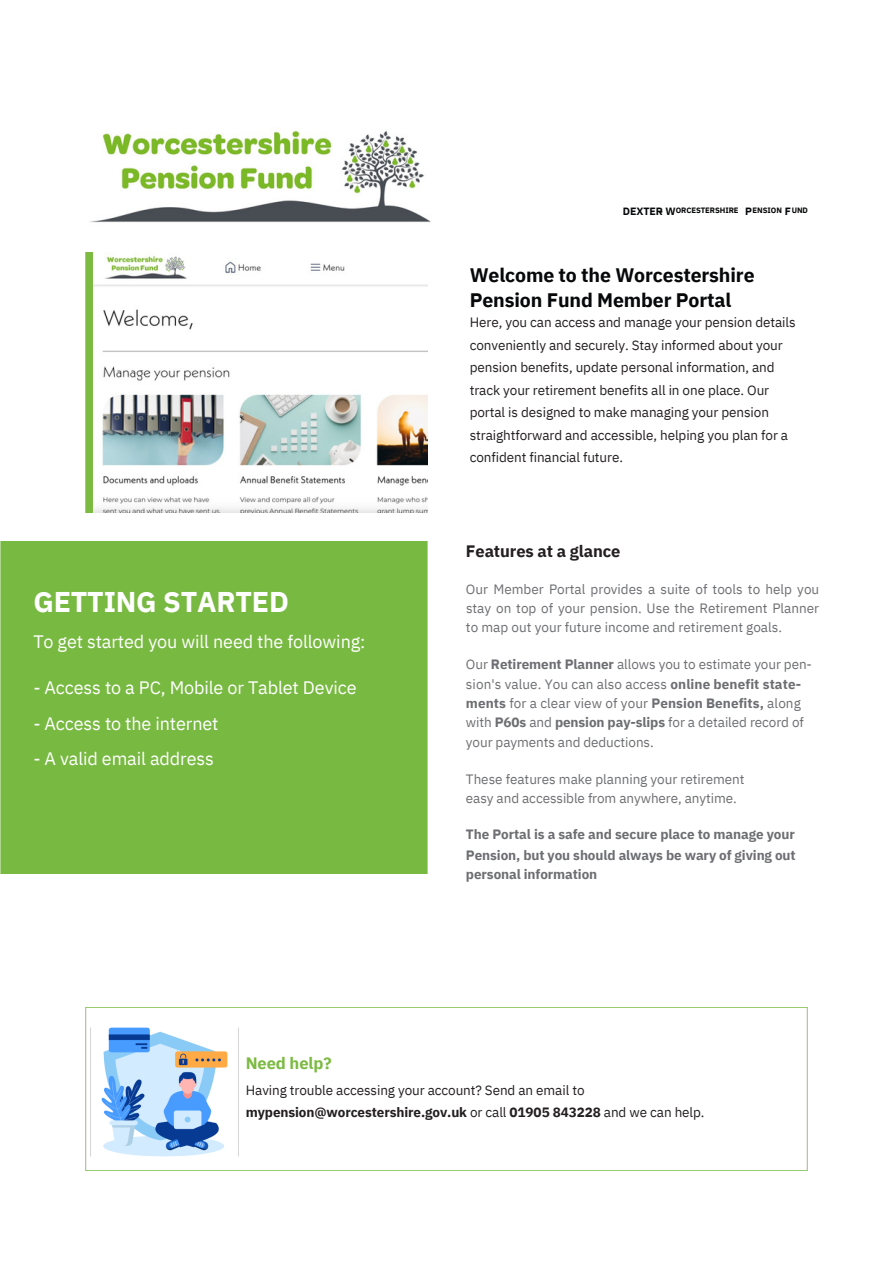
<style>
.page{position:relative;width:894px;height:1264px;background:#fff}
.page>*{position:absolute;margin:0;border:0;box-sizing:border-box;transform-origin:0 0}
.t1{font:700 28.5px "IBM Plex Sans";letter-spacing:-.005em;color:#fff}
.t2{font:700 19.5px/24.8px "IBM Plex Sans";letter-spacing:-.005em;color:#070809}
.t3{font:18px "IBM Plex Sans";letter-spacing:-.005em;color:#fff}
.t4{font:700 16.5px "IBM Plex Sans";letter-spacing:-.005em;color:#231f20}
.t5{font:700 16.5px "IBM Plex Sans";letter-spacing:-.005em;color:#7cba42}
.t6{font:13.5px/19.6px "IBM Plex Sans";letter-spacing:-.005em;color:#6d6e71}
.t7{font:13.5px/22.5px "IBM Plex Sans";letter-spacing:-.005em;color:#231f20}
.t8{font:700 13.5px/19.6px "IBM Plex Sans";letter-spacing:-.005em;color:#6d6e71;text-align:justify}
.t9{font:700 13.5px "IBM Plex Sans";letter-spacing:-.005em;color:#231f20}
.t10{font:700 7.8px "IBM Plex Sans";letter-spacing:-.01em;color:#070809}
.s1{font-size:10.5px}
.s2{font-weight:700}
.s3{font-weight:400}
</style>
<div class="page">
<img style="left:85px;top:1007px;width:723px;height:163px">
<img style="left:85px;top:252px;width:342px;height:260px">
<div style="left:0;top:541px;width:428px;height:332px;background:#78b941"></div>
<img style="left:85px;top:1020px;width:160px;height:143px">
<img style="left:90px;top:130px;width:341px;height:93px">
<p class="t10" style="left:622px;top:205px;width:186px"><span class="s1">DEXTER- W</span>ORCESTERSHIRE <span class="s1">P</span>ENSION <span class="s1">F</span>UND</p>
<h1 class="t2" style="left:469px;top:262px;width:286px">Welcome to the Worcestershire<br>Pension Fund Member Portal</h1>
<p class="t7" style="left:469px;top:311px;width:327px">Here, you can access and manage your pension details conveniently and securely. Stay informed about your pension benefits, update personal information, and track your retirement benefits all in one place. Our portal is designed to make managing your pension straightforward and accessible, helping you plan for a confident financial future.</p>
<p class="t1" style="left:33px;top:582px;width:257px">GETTING STARTED</p>
<p class="t3" style="left:33px;top:629px;width:333px">To get started you will need the following:</p>
<p class="t3" style="left:33px;top:676px;width:324px">- Access to a PC, Mobile or Tablet Device</p>
<p class="t3" style="left:33px;top:712px;width:187px">- Access to the internet</p>
<p class="t3" style="left:33px;top:746px;width:182px">- A valid email address</p>
<h2 class="t5" style="left:246px;top:1052px;width:87px">Need help?</h2>
<h2 class="t4" style="left:466px;top:540px;width:156px">Features at a glance</h2>
<p class="t6" style="left:466px;top:579px;width:354px;line-height:19.2px;text-align:justify">Our Member Portal provides a suite of tools to help you stay on top of your pension. Use the Retirement Planner to map out your future income and retirement goals.</p>
<p class="t6" style="left:466px;top:653px;width:347px">Our <span class="s2">Retirement Planner</span> allows you to estimate your pen&shy;sion's value. You can also access <span class="s2">online benefit state&shy;ments</span> for a clear view of your <span class="s2">Pension Benefits,</span> along with <span class="s2">P60s</span> and <span class="s2">pension pay-slips</span> for a detailed record of your payments and deductions.</p>
<p class="t6" style="left:466px;top:769px;width:280px;line-height:19.2px">These features make planning your retirement easy and accessible from anywhere, anytime.</p>
<p class="t8" style="left:466px;top:824px;width:331px">The Portal is a safe and secure place to manage your Pension, but you should always be wary of giving out personal information</p>
<p class="t7" style="left:246px;top:1078px;width:340px">Having trouble accessing your account? Send an email to</p>
<p class="t9" style="left:246px;top:1103px;width:460px">mypension@worcestershire.gov.uk <span class="s3">or call</span> 01905 843228 <span class="s3">and we can help.</span></p>
</div>
